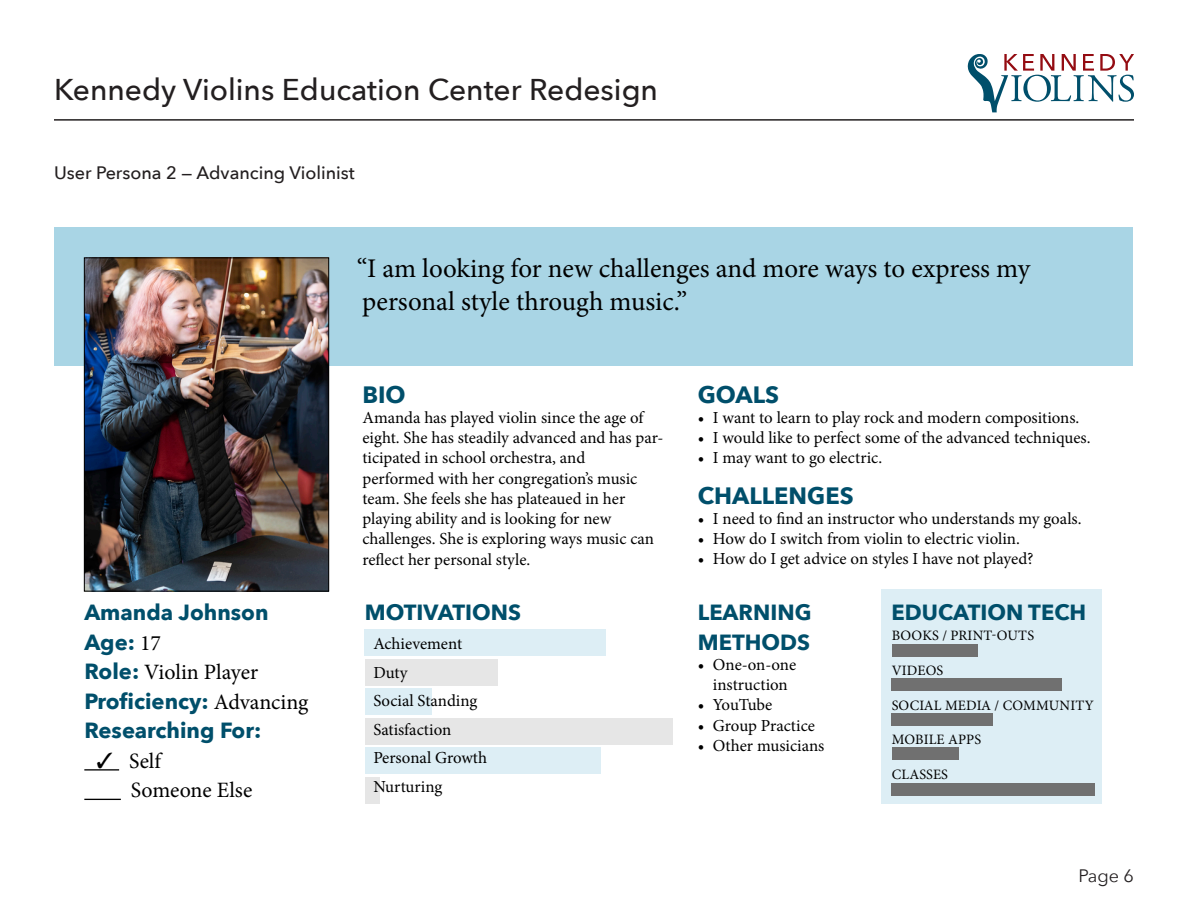
<style>
.page{position:relative;width:1188px;height:918px;background:#fff}
.page>*{position:absolute;margin:0;border:0;box-sizing:border-box;transform-origin:0 0}
.t1{font:500 30px "Avenir Next";color:#231f20}
.t2{font:27px/32.4px "Minion Pro";letter-spacing:-.005em;color:#000}
.t3{font:700 23.55px "Avenir Next";color:#004f6b}
.t4{font:700 21.9px/29.5px "Avenir Next";color:#004f6b}
.t5{font:21.9px/29.5px "Minion Pro";color:#000}
.Paragraph_Head{font:500 18px "Avenir Next";color:#231f20}
.t6{font:18px "Avenir Next";color:#231f20}
.t7{font:16.8px/20.2px "Minion Pro";color:#000}
.t8{font:14.4px "Minion Pro";letter-spacing:.01em;color:#000}
.s1{font-family:"Minion Pro";font-weight:400;color:#000}
</style>
<div class="page">
<hr style="left:54px;top:119px;width:1080px;height:2px;background:#231f20">
<svg style="left:968px;top:54px;width:166px;height:58px"></svg>
<div style="left:882px;top:589px;width:220px;height:215px;background:#ddeef5"></div>
<div style="left:365px;top:629px;width:241px;height:27px;background:#ddeef5"></div>
<div style="left:365px;top:659px;width:132px;height:27px;background:#e6e6e6"></div>
<div style="left:365px;top:688px;width:67px;height:27px;background:#ddeef5"></div>
<div style="left:365px;top:718px;width:308px;height:27px;background:#e6e6e6"></div>
<div style="left:365px;top:747px;width:236px;height:27px;background:#ddeef5"></div>
<div style="left:365px;top:777px;width:14px;height:27px;background:#e6e6e6"></div>
<div style="left:54px;top:228px;width:1079px;height:138px;background:#a9d5e5"></div>
<hr style="left:84px;top:769px;width:35px;height:2px;background:#000">
<hr style="left:84px;top:799px;width:37px;height:1px;background:#000">
<img style="left:86px;top:259px;width:241px;height:331px">
<div style="left:84px;top:257px;width:245px;height:335px;border:1px solid #000"></div>
<div style="left:892px;top:644px;width:85px;height:13px;background:#707070"></div>
<div style="left:892px;top:679px;width:170px;height:12px;background:#707070"></div>
<div style="left:892px;top:713px;width:101px;height:13px;background:#707070"></div>
<div style="left:892px;top:747px;width:67px;height:12px;background:#707070"></div>
<div style="left:892px;top:783px;width:203px;height:13px;background:#707070"></div>
<h1 class="t1" style="left:54px;top:64px;width:606px">Kennedy Violins Education Center Redesign</h1>
<p class="Paragraph_Head" style="left:54px;top:157px;width:302px">User Persona 2 — Advancing Violinist</p>
<p class="t2" style="left:357px;top:253px;width:675px">“I am looking for new challenges and more ways to express my personal style through music.”</p>
<p class="t4" style="left:84px;top:597px;width:226px">Amanda Johnson<br>Age: <span class="s1">17<br></span>Role: <span class="s1">Violin Player<br></span>Proficiency: <span class="s1">Advancing<br></span>Researching For:</p>
<p class="t5" style="left:131px;top:746px;width:123px;text-indent:-34px">✓ Self<br>Someone Else</p>
<p class="t3" style="left:362px;top:374px;width:45px">BIO</p>
<p class="t7" style="left:362px;top:408px;width:303px">Amanda has played violin since the age of eight. She has steadily advanced and has par&shy;ticipated in school orchestra, and<br>performed with her congregation’s music team. She feels she has plateaued in her playing ability and is looking for new challenges. She is exploring ways music can reflect her personal style.</p>
<p class="t4" style="left:365px;top:597px;width:158px">MOTIVATIONS</p>
<p class="t7" style="left:373px;top:629px;width:115px;line-height:28.7px">Achievement<br>Duty<br>Social Standing<br>Satisfaction<br>Personal Growth<br>Nurturing</p>
<p class="t3" style="left:698px;top:374px;width:83px">GOALS</p>
<p class="t7" style="left:698px;top:408px;width:383px">• I want to learn to play rock and modern compositions.</p>
<p class="t7" style="left:698px;top:428px;width:394px">• I would like to perfect some of the advanced techniques.</p>
<p class="t7" style="left:698px;top:448px;width:186px">• I may want to go electric.</p>
<p class="t3" style="left:698px;top:475px;width:157px">CHALLENGES</p>
<p class="t7" style="left:698px;top:508px;width:385px">• I need to find an instructor who understands my goals.</p>
<p class="t7" style="left:698px;top:529px;width:324px">• How do I switch from violin to electric violin.</p>
<p class="t7" style="left:698px;top:549px;width:337px">• How do I get advice on styles I have not played?</p>
<p class="t4" style="left:698px;top:597px;width:115px">LEARNING<br>METHODS</p>
<p class="t7" style="left:698px;top:655px;width:100px;text-align:center">• One-on-one instruction</p>
<p class="t7" style="left:698px;top:695px;width:76px">• YouTube</p>
<p class="t7" style="left:698px;top:715px;width:119px">• Group Practice</p>
<p class="t7" style="left:698px;top:735px;width:128px">• Other musicians</p>
<p class="t4" style="left:892px;top:597px;width:196px">EDUCATION TECH</p>
<p class="t8" style="left:892px;top:626px;width:144px">BOOKS / PRINT-OUTS</p>
<p class="t8" style="left:892px;top:661px;width:53px">VIDEOS</p>
<p class="t8" style="left:892px;top:695px;width:204px">SOCIAL MEDIA / COMMUNITY</p>
<p class="t8" style="left:892px;top:730px;width:91px">MOBILE APPS</p>
<p class="t8" style="left:892px;top:764px;width:58px">CLASSES</p>
<p class="t6" style="left:1078px;top:861px;width:57px">Page 6</p>
</div>
